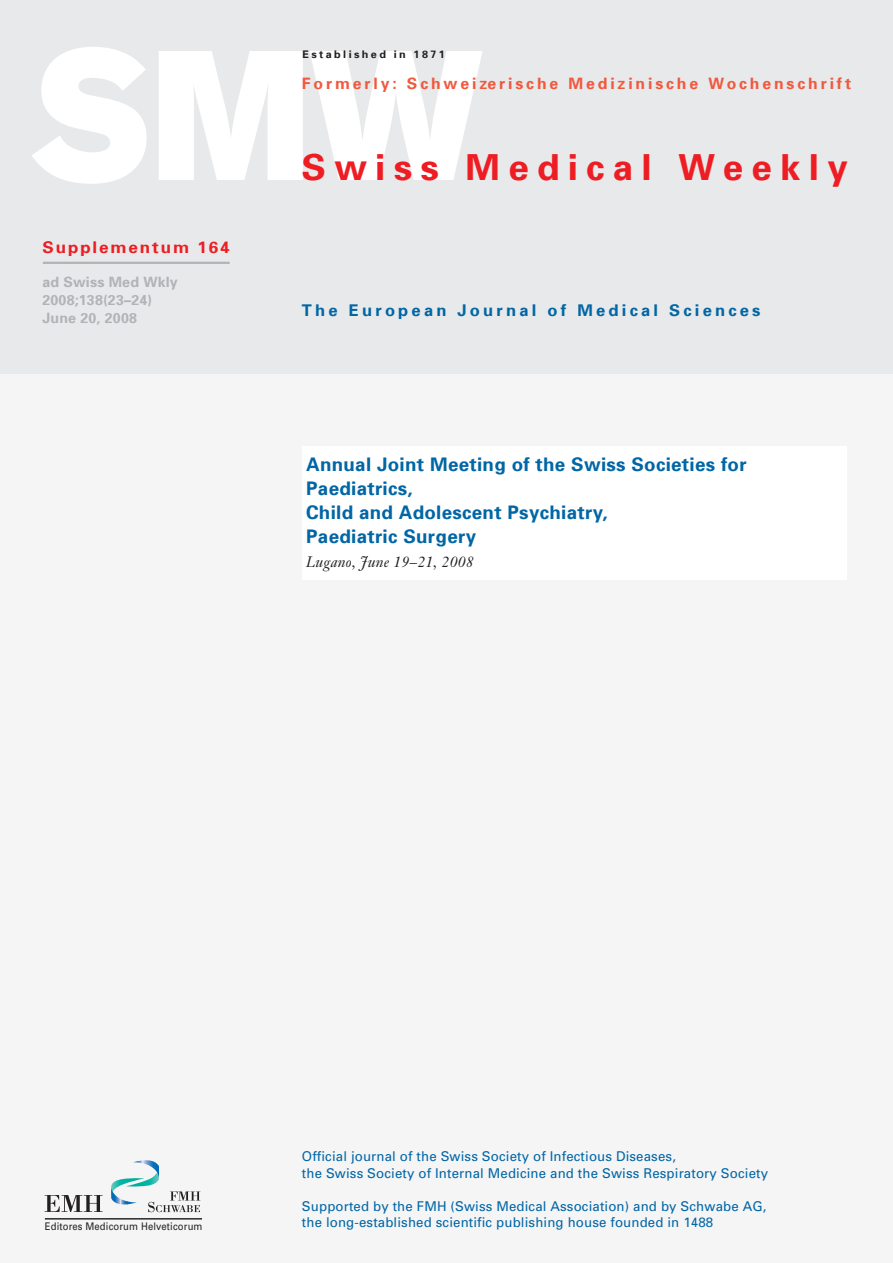
<style>
.page{position:relative;width:893px;height:1263px;background:#e8e9ea}
.page>*{position:absolute;margin:0;border:0;box-sizing:border-box;transform-origin:0 0}
.t1{font:700 36px "Univers";letter-spacing:.225em;color:#ee1d23}
.t2{font:700 18.75px/24px "Univers";letter-spacing:.015em;color:#0166a5}
.t3{font:700 16.2px "Univers";letter-spacing:.195em;color:#0166a5}
.t4{font:700 16.2px "Univers";letter-spacing:.11em;color:#ee1d23;scale:1.05 1}
.t5{font:700 15.75px "Univers";letter-spacing:.185em;color:#f0593e}
.t6{font:italic 15px "Janson Text";letter-spacing:.015em;color:#231f20}
.t7{font:700 14.25px/18px "Univers";letter-spacing:.01em;color:#b2b3b7}
.t8{font:13.5px/16.5px "Univers";letter-spacing:.01em;color:#0166a5}
.t9{font:10.5px "Univers";letter-spacing:.015em;color:#231f20;scale:.9 1}
.t10{font:700 10.5px "Univers";letter-spacing:.22em;color:#231f20}
</style>
<div class="page">
<div style="left:0;top:374px;width:893px;height:889px;background:#f5f5f6"></div>
<img style="left:111px;top:1178px;width:15px;height:9px">
<img style="left:111px;top:1187px;width:17px;height:18px">
<svg style="left:128px;top:1201px;width:9px;height:4px"></svg>
<img style="left:127px;top:1178px;width:17px;height:9px">
<img style="left:134px;top:1160px;width:25px;height:7px">
<svg style="left:45px;top:1195px;width:58px;height:17px"></svg>
<svg style="left:144px;top:1167px;width:56px;height:45px"></svg>
<hr style="left:45px;top:1218px;width:157px;height:1px;background:#231f20">
<div style="left:302px;top:446px;width:544px;height:134px;background:#fff"></div>
<svg style="left:32px;top:47px;width:115px;height:137px"></svg>
<svg style="left:159px;top:51px;width:144px;height:129px"></svg>
<svg style="left:310px;top:51px;width:173px;height:129px"></svg>
<hr style="left:43px;top:262px;width:187px;height:2px;background:#b2b3b7">
<p class="t10" style="left:302px;top:47px;width:144px">Established in 1871</p>
<p class="t5" style="left:302px;top:74px;width:551px">Formerly: Schweizerische Medizinische Wochenschrift</p>
<p class="t4" style="left:43px;top:237px;width:180px">Supplementum 164</p>
<p class="t7" style="left:43px;top:272px;width:137px">ad Swiss Med Wkly<br>2008;138(23–24)<br>June 20, 2008</p>
<h1 class="t1" style="left:302px;top:144px;width:548px">Swiss Medical Weekly</h1>
<p class="t3" style="left:302px;top:300px;width:460px">The European Journal of Medical Sciences</p>
<h2 class="t2" style="left:306px;top:451px;width:442px">Annual Joint Meeting of the Swiss Societies for<br>Paediatrics,<br>Child and Adolescent Psychiatry,<br>Paediatric Surgery</h2>
<p class="t6" style="left:306px;top:556px;width:169px">Lugano, June 19–21, 2008</p>
<p class="t8" style="left:302px;top:1149px;width:468px">Official journal of the Swiss Society of Infectious Diseases,<br>the Swiss Society of Internal Medicine and the Swiss Respiratory Society</p>
<p class="t8" style="left:302px;top:1199px;width:466px">Supported by the FMH (Swiss Medical Association) and by Schwabe AG,</p>
<p class="t9" style="left:45px;top:1222px;width:177px">Editores Medicorum Helveticorum</p>
<p class="t8" style="left:302px;top:1215px;width:413px">the long-established scientific publishing house founded in 1488</p>
</div>
